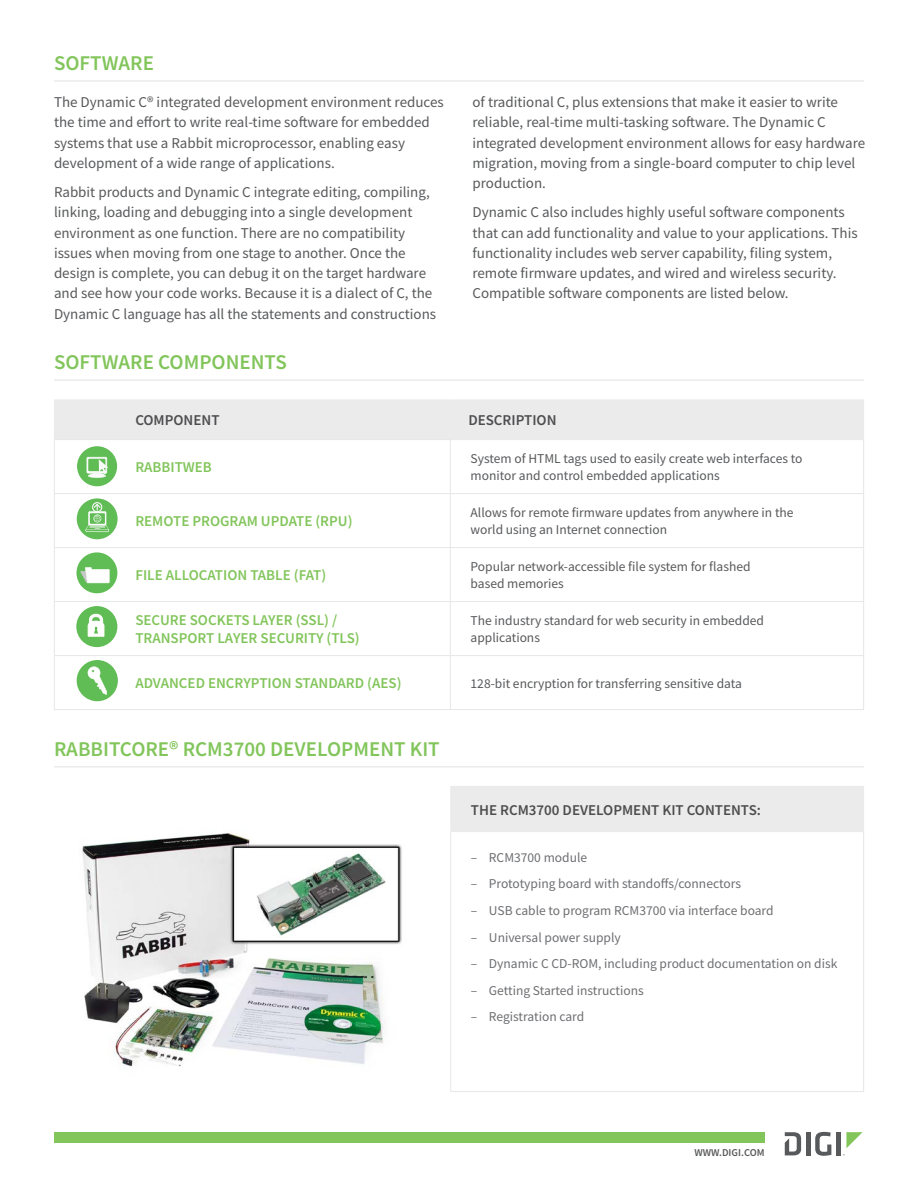
<style>
.page{position:relative;width:918px;height:1188px;background:#fff}
.page>*{position:absolute;margin:0;border:0;box-sizing:border-box;transform-origin:0 0}
.t1{font:600 21px "Source Sans Pro";color:#82c55b}
.t2{font:15px/20.2px "Source Sans Pro";color:#58595b}
.t3{font:600 15px/18px "Source Sans Pro";color:#82c55b}
.t4{font:600 15px "Source Sans Pro";color:#4d4d4f}
.t5{font:13.5px/16.5px "Source Sans Pro";color:#58595b}
.t6{font:13.5px "Source Sans Pro";color:#6d6e71}
.t7{font:600 10.5px "Source Sans Pro";color:#58595b}
</style>
<div class="page">
<hr style="left:806px;top:1132px;width:4px;height:23px;background:#58595b">
<svg style="left:815px;top:1132px;width:16px;height:24px"></svg>
<div style="left:836px;top:1132px;width:5px;height:23px;background:#58595b"></div>
<svg style="left:846px;top:1132px;width:17px;height:16px"></svg>
<svg style="left:785px;top:1132px;width:16px;height:23px"></svg>
<div style="left:54px;top:1132px;width:711px;height:11px;background:#82c55b"></div>
<div style="left:55px;top:401px;width:808px;height:38px;background:#ebebeb"></div>
<hr style="left:450px;top:493px;width:414px;height:1px;background:#e6e7e8">
<hr style="left:450px;top:547px;width:414px;height:1px;background:#e6e7e8">
<hr style="left:450px;top:601px;width:414px;height:1px;background:#e6e7e8">
<hr style="left:450px;top:655px;width:414px;height:1px;background:#e6e7e8">
<hr style="left:863px;top:440px;width:1px;height:53px;background:#e6e7e8">
<hr style="left:863px;top:494px;width:1px;height:53px;background:#e6e7e8">
<hr style="left:863px;top:548px;width:1px;height:53px;background:#e6e7e8">
<hr style="left:863px;top:602px;width:1px;height:53px;background:#e6e7e8">
<hr style="left:863px;top:656px;width:1px;height:53px;background:#e6e7e8">
<hr style="left:450px;top:709px;width:414px;height:1px;background:#e6e7e8">
<hr style="left:450px;top:400px;width:414px;height:1px;background:#ebebeb">
<hr style="left:863px;top:400px;width:1px;height:39px;background:#ebebeb">
<hr style="left:450px;top:439px;width:414px;height:1px;background:#ebebeb">
<hr style="left:54px;top:440px;width:1px;height:53px;background:#e6e7e8">
<hr style="left:450px;top:440px;width:1px;height:53px;background:#e6e7e8">
<hr style="left:54px;top:493px;width:396px;height:1px;background:#e6e7e8">
<hr style="left:54px;top:494px;width:1px;height:53px;background:#e6e7e8">
<hr style="left:450px;top:494px;width:1px;height:53px;background:#e6e7e8">
<hr style="left:54px;top:547px;width:396px;height:1px;background:#e6e7e8">
<hr style="left:54px;top:548px;width:1px;height:53px;background:#e6e7e8">
<hr style="left:450px;top:548px;width:1px;height:53px;background:#e6e7e8">
<hr style="left:54px;top:601px;width:396px;height:1px;background:#e6e7e8">
<hr style="left:54px;top:602px;width:1px;height:53px;background:#e6e7e8">
<hr style="left:450px;top:602px;width:1px;height:53px;background:#e6e7e8">
<hr style="left:54px;top:655px;width:396px;height:1px;background:#e6e7e8">
<hr style="left:54px;top:656px;width:1px;height:53px;background:#e6e7e8">
<hr style="left:450px;top:656px;width:1px;height:53px;background:#e6e7e8">
<hr style="left:54px;top:709px;width:396px;height:1px;background:#e6e7e8">
<hr style="left:54px;top:400px;width:396px;height:1px;background:#ebebeb">
<hr style="left:54px;top:400px;width:1px;height:39px;background:#ebebeb">
<hr style="left:450px;top:400px;width:1px;height:39px;background:#ebebeb">
<hr style="left:54px;top:439px;width:397px;height:1px;background:#e6e7e8">
<div style="left:77px;top:446px;width:40px;height:40px;background:#60bc54;border-radius:50%"></div>
<svg style="left:87px;top:457px;width:21px;height:21px"></svg>
<div style="left:77px;top:552px;width:40px;height:41px;background:#60bc54;border-radius:50%"></div>
<svg style="left:80px;top:567px;width:30px;height:16px"></svg>
<div style="left:76px;top:606px;width:41px;height:41px;background:#60bc54;border-radius:50%"></div>
<svg style="left:88px;top:614px;width:17px;height:23px"></svg>
<div style="left:77px;top:498px;width:41px;height:41px;background:#60bc54;border-radius:50%"></div>
<svg style="left:85px;top:502px;width:24px;height:30px"></svg>
<div style="left:77px;top:660px;width:41px;height:41px;background:#60bc54;border-radius:50%"></div>
<svg style="left:87px;top:666px;width:20px;height:29px"></svg>
<div style="left:451px;top:786px;width:413px;height:46px;background:#ebebeb"></div>
<hr style="left:863px;top:832px;width:1px;height:259px;background:#e6e7e8">
<hr style="left:450px;top:786px;width:414px;height:1px;background:#ebebeb">
<hr style="left:450px;top:787px;width:1px;height:44px;background:#ebebeb">
<hr style="left:450px;top:831px;width:414px;height:1px;background:#ebebeb">
<hr style="left:450px;top:832px;width:1px;height:259px;background:#e6e7e8">
<hr style="left:450px;top:1091px;width:414px;height:1px;background:#e6e7e8">
<img style="left:82px;top:833px;width:320px;height:234px">
<hr style="left:54px;top:80px;width:810px;height:2px;background:#ebebeb">
<hr style="left:54px;top:379px;width:810px;height:2px;background:#ebebeb">
<hr style="left:54px;top:766px;width:810px;height:2px;background:#ebebeb">
<h1 class="t1" style="left:54px;top:54px;width:102px">SOFTWARE</h1>
<p class="t2" style="left:54px;top:93px;width:391px">The Dynamic C® integrated development environment reduces the time and effort to write real-time software for embedded systems that use a Rabbit microprocessor, enabling easy development of a wide range of applications.</p>
<p class="t2" style="left:54px;top:183px;width:384px">Rabbit products and Dynamic C integrate editing, compiling, linking, loading and debugging into a single development environment as one function. There are no compatibility issues when moving from one stage to another. Once the design is complete, you can debug it on the target hardware and see how your code works. Because it is a dialect of C, the Dynamic C language has all the statements and constructions</p>
<h1 class="t1" style="left:54px;top:353px;width:234px">SOFTWARE COMPONENTS</h1>
<p class="t2" style="left:472px;top:93px;width:394px">of traditional C, plus extensions that make it easier to write reliable, real-time multi-tasking software. The Dynamic C integrated development environment allows for easy hardware migration, moving from a single-board computer to chip level production.</p>
<p class="t2" style="left:472px;top:203px;width:387px">Dynamic C also includes highly useful software components that can add functionality and value to your applications. This functionality includes web server capability, filing system, remote firmware updates, and wired and wireless security.<br>Compatible software components are listed below.</p>
<p class="t4" style="left:135px;top:414px;width:86px">COMPONENT</p>
<p class="t4" style="left:468px;top:414px;width:90px">DESCRIPTION</p>
<p class="t3" style="left:135px;top:459px;width:78px">RABBITWEB</p>
<p class="t5" style="left:471px;top:452px;width:333px">System of HTML tags used to easily create web interfaces to monitor and control embedded applications</p>
<p class="t3" style="left:135px;top:513px;width:219px">REMOTE PROGRAM UPDATE (RPU)</p>
<p class="t5" style="left:471px;top:506px;width:325px">Allows for remote firmware updates from anywhere in the world using an Internet connection</p>
<p class="t3" style="left:135px;top:567px;width:192px">FILE ALLOCATION TABLE (FAT)</p>
<p class="t5" style="left:471px;top:560px;width:282px">Popular network-accessible file system for flashed based memories</p>
<p class="t3" style="left:135px;top:612px;width:226px">SECURE SOCKETS LAYER (SSL) /<br>TRANSPORT LAYER SECURITY (TLS)</p>
<p class="t5" style="left:471px;top:614px;width:295px">The industry standard for web security in embedded applications</p>
<p class="t3" style="left:135px;top:675px;width:268px">ADVANCED ENCRYPTION STANDARD (AES)</p>
<p class="t5" style="left:471px;top:676px;width:273px">128-bit encryption for transferring sensitive data</p>
<h1 class="t1" style="left:54px;top:740px;width:387px">RABBITCORE® RCM3700 DEVELOPMENT KIT</h1>
<p class="t4" style="left:471px;top:804px;width:291px">THE RCM3700 DEVELOPMENT KIT CONTENTS:</p>
<p class="t6" style="left:471px;top:852px;width:118px">– RCM3700 module</p>
<p class="t6" style="left:471px;top:879px;width:272px">– Prototyping board with standoffs/connectors</p>
<p class="t6" style="left:471px;top:905px;width:304px">– USB cable to program RCM3700 via interface board</p>
<p class="t6" style="left:471px;top:932px;width:151px">– Universal power supply</p>
<p class="t6" style="left:471px;top:958px;width:368px">– Dynamic C CD-ROM, including product documentation on disk</p>
<p class="t6" style="left:471px;top:985px;width:174px">– Getting Started instructions</p>
<p class="t6" style="left:471px;top:1011px;width:115px">– Registration card</p>
<p class="t7" style="left:694px;top:1148px;width:72px">WWW.DIGI.COM</p>
</div>
